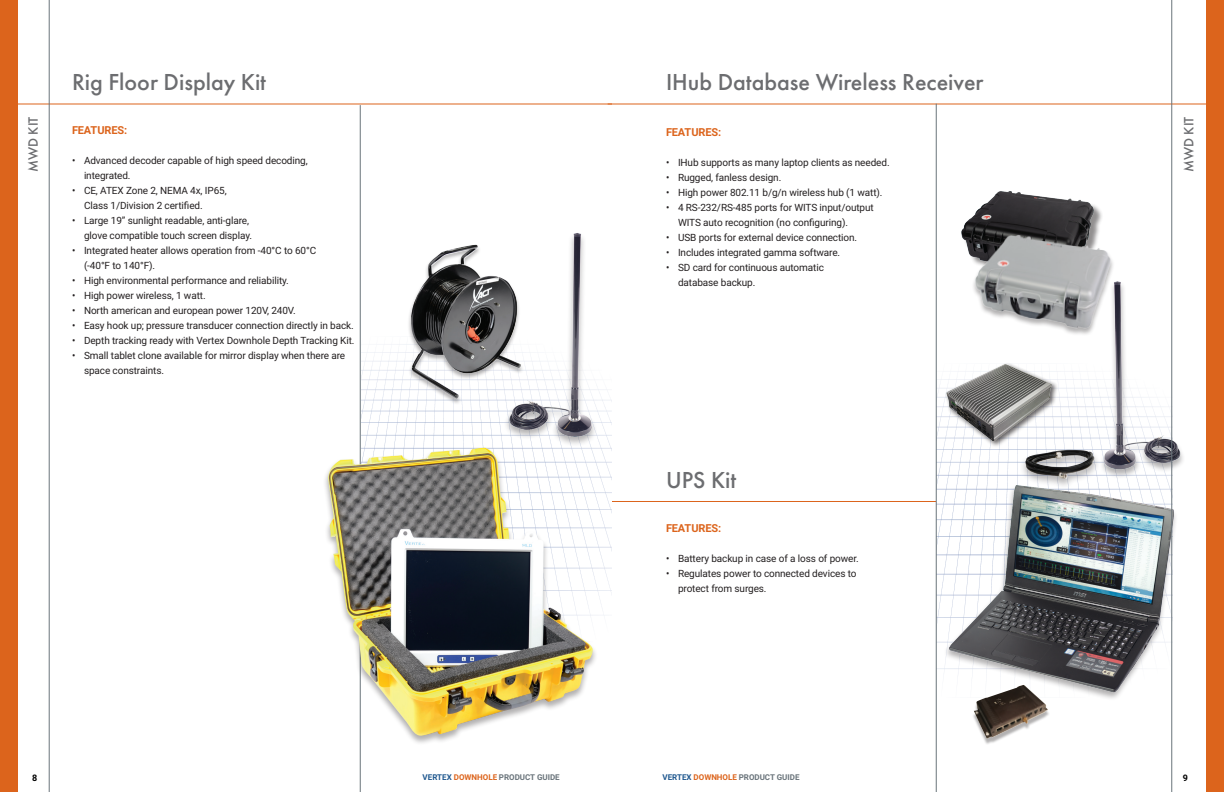
<style>
.page{position:relative;width:1224px;height:792px;background:#fff}
.page>*{position:absolute;margin:0;border:0;box-sizing:border-box;transform-origin:0 0}
.t1{font:500 24px "Futura PT";color:#6c6d70}
.t2{font:500 14px "Futura PT";color:#6c6d70}
.t3{font:700 11px "Roboto";letter-spacing:-.01em;color:#dc641c}
.t4{font:10px/15px "Roboto";letter-spacing:-.01em;color:#231f20}
.t5{font:700 9px "Roboto";color:#000}
.t6{font:700 8px "Roboto";color:#6a747b}
.s1{color:#1f588f}
.s2{color:#dc641c}
</style>
<div class="page">
<img style="left:937px;top:371px;width:158px;height:298px">
<img style="left:361px;top:344px;width:251px;height:272px">
<img style="left:502px;top:233px;width:110px;height:210px">
<div style="left:1019px;top:448px;width:82px;height:42px;background:#231f20;opacity:.35"></div>
<img style="left:1025px;top:450px;width:70px;height:29px">
<div style="left:971px;top:687px;width:79px;height:59px;background:#231f20;opacity:.35"></div>
<img style="left:973px;top:701px;width:75px;height:38px">
<img style="left:935px;top:356px;width:133px;height:92px">
<img style="left:965px;top:191px;width:137px;height:33px">
<img style="left:961px;top:224px;width:152px;height:110px">
<img style="left:1095px;top:274px;width:88px;height:202px">
<img style="left:943px;top:479px;width:233px;height:221px">
<div style="left:407px;top:244px;width:118px;height:161px;background:#231f20;opacity:.35"></div>
<img style="left:410px;top:245px;width:112px;height:154px">
<hr style="left:612px;top:501px;width:324px;height:1px;background:#dc641c">
<hr style="left:13px;top:103px;width:599px;height:1px;background:#dc641c">
<hr style="left:608px;top:103px;width:607px;height:1px;background:#dc641c">
<hr style="left:1172px;top:0;width:1px;height:792px;background:#6a747b">
<hr style="left:49px;top:0;width:1px;height:792px;background:#6a747b">
<hr style="left:360px;top:105px;width:1px;height:687px;background:#6a747b">
<hr style="left:936px;top:104px;width:1px;height:688px;background:#6a747b">
<div style="left:322px;top:447px;width:276px;height:298px;background:#231f20;opacity:.35"></div>
<img style="left:328px;top:448px;width:265px;height:288px">
<div style="left:0;top:0;width:18px;height:792px;background:#dc641c"></div>
<div style="left:1206px;top:0;width:18px;height:792px;background:#dc641c"></div>
<p class="t1" style="left:72px;top:68px;width:196px">Rig Floor Display Kit</p>
<p class="t1" style="left:666px;top:68px;width:319px">IHub Database Wireless Receiver</p>
<p class="t2" style="left:25px;top:172px;width:57px;rotate:-90deg">MWD KIT</p>
<p class="t2" style="left:1180px;top:172px;width:57px;rotate:-90deg">MWD KIT</p>
<p class="t3" style="left:72px;top:123px;width:57px">FEATURES:</p>
<p class="t4" style="left:84px;top:153px;width:225px;text-indent:-12px">• Advanced decoder capable of high speed decoding, integrated.</p>
<p class="t4" style="left:84px;top:183px;width:144px;text-indent:-12px">• CE, ATEX Zone 2, NEMA 4x, IP65,<br>Class 1/Division 2 certified.</p>
<p class="t4" style="left:72px;top:213px;width:180px;text-align:right">• Large 19” sunlight readable, anti-glare, glove compatible touch screen display.</p>
<p class="t4" style="left:84px;top:243px;width:234px;text-indent:-12px">• Integrated heater allows operation from -40°C to 60°C (-40°F to 140°F).</p>
<p class="t4" style="left:72px;top:273px;width:217px">• High environmental performance and reliability.</p>
<p class="t4" style="left:72px;top:288px;width:134px">• High power wireless, 1 watt.</p>
<p class="t4" style="left:72px;top:303px;width:224px">• North american and european power 120V, 240V.</p>
<p class="t4" style="left:72px;top:318px;width:283px">• Easy hook up; pressure transducer connection directly in back.</p>
<p class="t4" style="left:72px;top:333px;width:283px">• Depth tracking ready with Vertex Downhole Depth Tracking Kit.</p>
<p class="t4" style="left:84px;top:348px;width:263px;text-indent:-12px">• Small tablet clone available for mirror display when there are space constraints.</p>
<p class="t3" style="left:666px;top:124px;width:57px">FEATURES:</p>
<p class="t4" style="left:666px;top:154px;width:224px">• IHub supports as many laptop clients as needed.</p>
<p class="t4" style="left:666px;top:169px;width:115px">• Rugged, fanless design.</p>
<p class="t4" style="left:666px;top:184px;width:217px">• High power 802.11 b/g/n wireless hub (1 watt).</p>
<p class="t4" style="left:678px;top:199px;width:197px;text-indent:-12px">• 4 RS-232/RS-485 ports for WITS input/output<br>WITS auto recognition (no configuring).</p>
<p class="t4" style="left:666px;top:229px;width:191px">• USB ports for external device connection.</p>
<p class="t4" style="left:666px;top:244px;width:174px">• Includes integrated gamma software.</p>
<p class="t4" style="left:678px;top:259px;width:147px;text-indent:-12px">• SD card for continuous automatic database backup.</p>
<p class="t1" style="left:666px;top:465px;width:72px">UPS Kit</p>
<p class="t3" style="left:666px;top:520px;width:57px">FEATURES:</p>
<p class="t4" style="left:666px;top:550px;width:193px">• Battery backup in case of a loss of power.</p>
<p class="t4" style="left:678px;top:565px;width:180px;text-indent:-12px">• Regulates power to connected devices to protect from surges.</p>
<p class="t5" style="left:32px;top:771px;width:7px">8</p>
<p class="t6" style="left:423px;top:772px;width:139px"><span class="s1">VERTEX</span> <span class="s2">DOWNHOLE</span> PRODUCT GUIDE</p>
<p class="t6" style="left:662px;top:772px;width:139px"><span class="s1">VERTEX</span> <span class="s2">DOWNHOLE</span> PRODUCT GUIDE</p>
<p class="t5" style="left:1183px;top:771px;width:7px">9</p>
</div>
